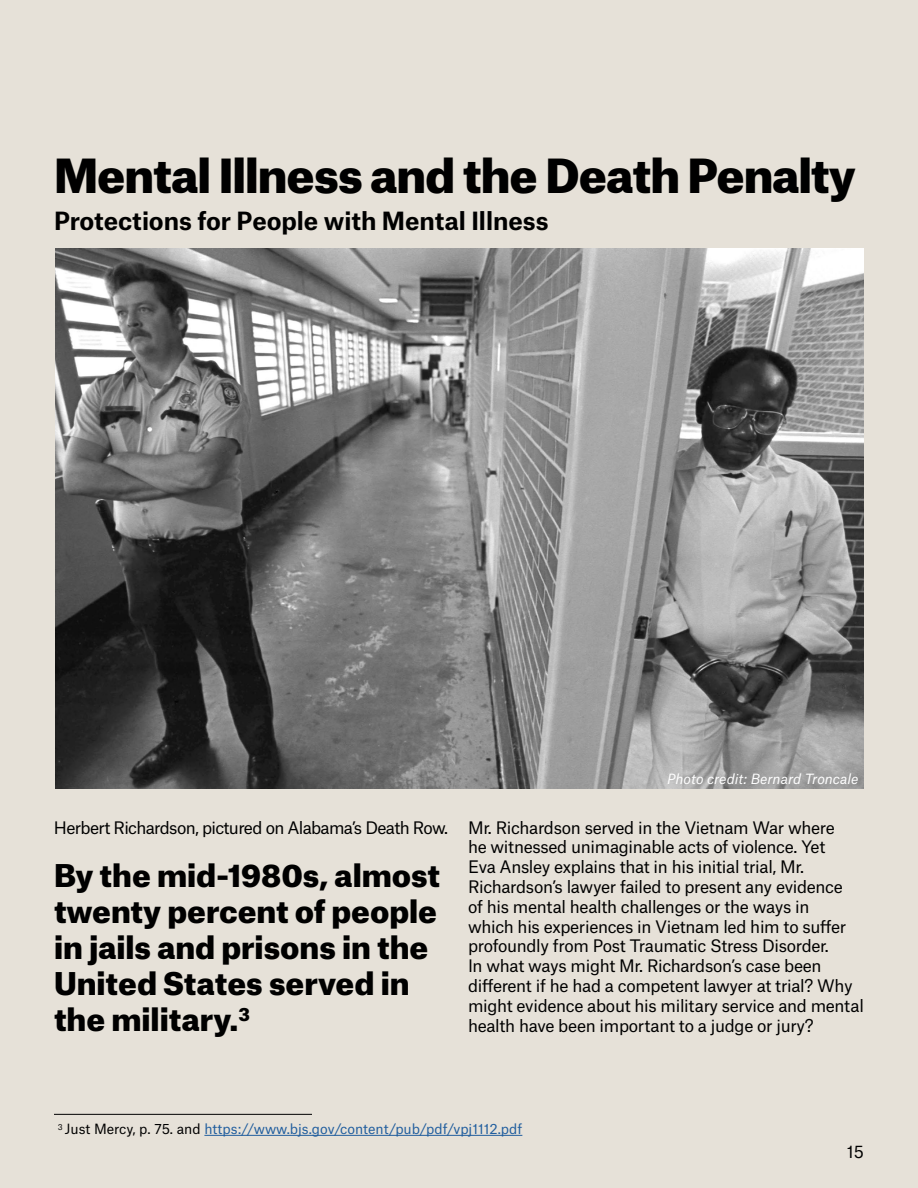
<style>
.page{position:relative;width:918px;height:1188px;background:#e6e1d8}
.page>*{position:absolute;margin:0;border:0;box-sizing:border-box;transform-origin:0 0}
.t1{font:900 45px "Atlas Grotesk";letter-spacing:-.02em;color:#000}
.t2{font:900 30px/36px "Atlas Grotesk";color:#000}
.t3{font:700 24px "Atlas Grotesk";color:#000}
.t4{font:16.5px/19.8px "Atlas Grotesk";letter-spacing:-.02em;color:#000}
.t5{font:16.5px "Atlas Grotesk";letter-spacing:-.04em;color:#000}
.t6{font:13.5px "Atlas Grotesk";color:#215e9e}
.t7{font:italic 13.5px "Atlas Grotesk";color:#fff}
.s1{color:#000}
</style>
<div class="page">
<img style="left:55px;top:248px;width:809px;height:540px">
<hr style="left:204px;top:1135px;width:318px;height:1px;background:#215e9e">
<hr style="left:54px;top:1114px;width:258px;height:1px;background:#000">
<h1 class="t1" style="left:54px;top:138px;width:803px">Mental Illness and the Death Penalty</h1>
<h3 class="t3" style="left:54px;top:201px;width:496px">Protections for People with Mental Illness</h3>
<p class="t5" style="left:54px;top:814px;width:396px">Herbert Richardson, pictured on Alabama’s Death Row.</p>
<h2 class="t2" style="left:54px;top:855px;width:388px">By the mid-1980s, almost twenty percent of people in jails and prisons in the<br>United States served in the military.<sup>3</sup></h2>
<p class="t7" style="left:667px;top:768px;width:193px">Photo credit: Bernard Troncale</p>
<p class="t4" style="left:468px;top:816px;width:397px">Mr. Richardson served in the Vietnam War where<br>he witnessed unimaginable acts of violence. Yet<br>Eva Ansley explains that in his initial trial, Mr.<br>Richardson’s lawyer failed to present any evidence<br>of his mental health challenges or the ways in<br>which his experiences in Vietnam led him to suffer profoundly from Post Traumatic Stress Disorder.<br>In what ways might Mr. Richardson’s case been different if he had a competent lawyer at trial? Why might evidence about his military service and mental health have been important to a judge or jury?</p>
<p class="t6" style="left:58px;top:1118px;width:466px"><sup>3</sup> <span class="s1">Just Mercy, p. 75. and</span> https://www.bjs.gov/content/pub/pdf/vpj1112.pdf</p>
<p class="t4" style="left:847px;top:1140px;width:19px">15</p>
</div>
